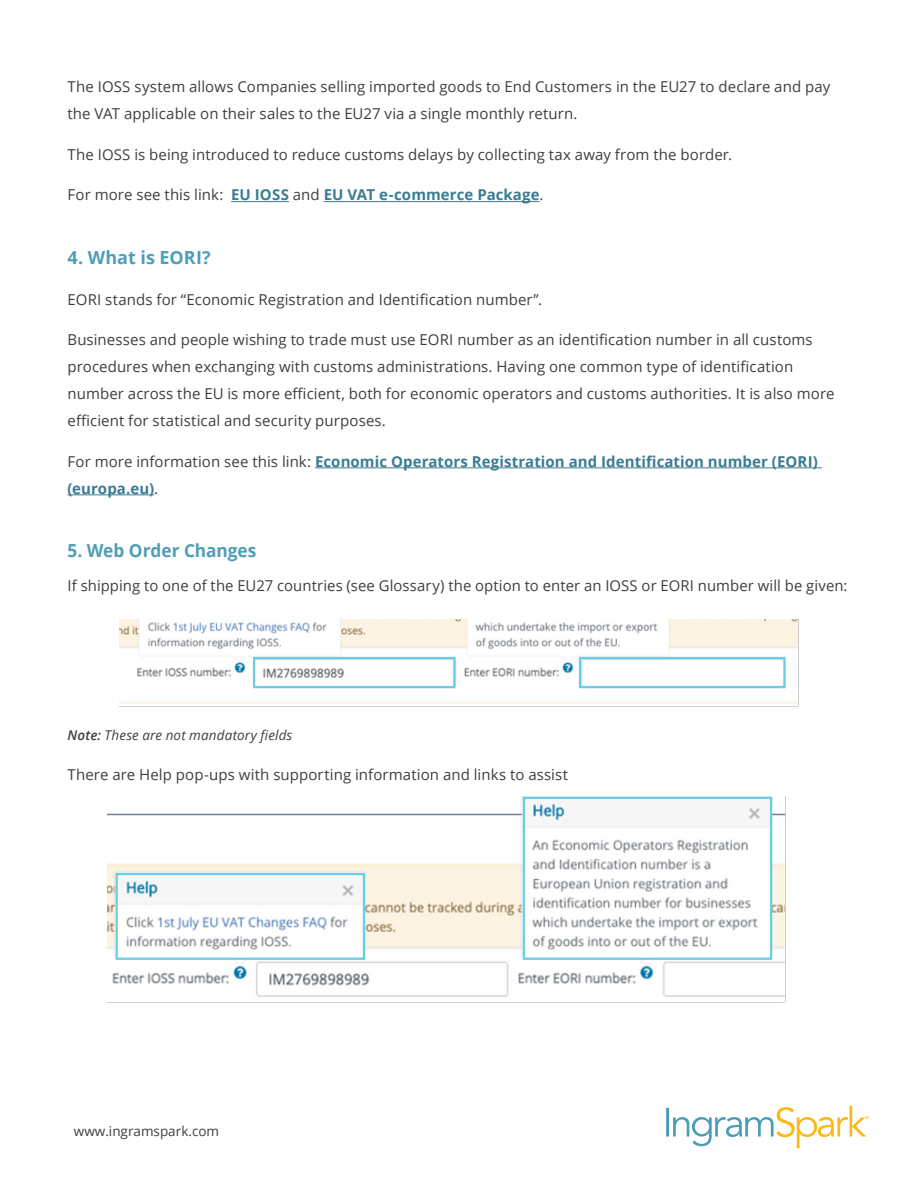
<style>
.page{position:relative;width:918px;height:1188px;background:#fff}
.page>*{position:absolute;margin:0;border:0;box-sizing:border-box;transform-origin:0 0}
.t1{font:700 18px "Open Sans";color:#4e9eb8;scale:.96 1}
.t2{font:700 18px "Open Sans";color:#4e9eb8}
.t3{font:15px/27px "Open Sans";letter-spacing:.005em;color:#3e3e3f}
.t4{font:700 15px/27px "Open Sans";letter-spacing:.005em;color:#3a7c92}
.t5{font:italic 13.5px "Open Sans";letter-spacing:.01em;color:#3e3e3f}
.t6{font:13.5px "Open Sans";color:#3e3e3f}
.s1{font-weight:400;color:#3e3e3f}
.s2{font-weight:600}
</style>
<div class="page">
<svg style="left:666px;top:1106px;width:203px;height:42px"></svg>
<hr style="left:231px;top:201px;width:58px;height:1px;background:#3a7c92">
<hr style="left:324px;top:201px;width:216px;height:1px;background:#3a7c92">
<hr style="left:315px;top:467px;width:507px;height:1px;background:#3a7c92">
<hr style="left:68px;top:494px;width:86px;height:1px;background:#3a7c92">
<img style="left:120px;top:620px;width:678px;height:87px">
<div style="left:253px;top:657px;width:202px;height:31px;border:2px solid #6bcce6"></div>
<div style="left:579px;top:657px;width:207px;height:31px;border:2px solid #6bcce6"></div>
<img style="left:108px;top:797px;width:678px;height:205px">
<div style="left:116px;top:873px;width:249px;height:87px;border:2px solid #6bcce6"></div>
<div style="left:523px;top:797px;width:249px;height:163px;border:2px solid #6bcce6"></div>
<p class="t3" style="left:68px;top:73px;width:764px">The IOSS system allows Companies selling imported goods to End Customers in the EU27 to declare and pay the VAT applicable on their sales to the EU27 via a single monthly return.</p>
<p class="t3" style="left:68px;top:141px;width:666px">The IOSS is being introduced to reduce customs delays by collecting tax away from the border.</p>
<p class="t4" style="left:68px;top:181px;width:478px"><span class="s1">For more see this link:</span> EU IOSS <span class="s1">and</span> EU VAT e-commerce Package<span class="s1">.</span></p>
<h3 class="t2" style="left:68px;top:245px;width:145px">4. What is EORI?</h3>
<p class="t3" style="left:68px;top:285px;width:476px">EORI stands for “Economic Registration and Identification number”.</p>
<p class="t3" style="left:68px;top:326px;width:769px">Businesses and people wishing to trade must use EORI number as an identification number in all customs procedures when exchanging with customs administrations. Having one common type of identification number across the EU is more efficient, both for economic operators and customs authorities. It is also more efficient for statistical and security purposes.</p>
<p class="t4" style="left:68px;top:447px;width:752px"><span class="s1">For more information see this link:</span> Economic Operators Registration and Identification number (EORI) (europa.eu)<span class="s1">.</span></p>
<h3 class="t1" style="left:68px;top:538px;width:198px">5. Web Order Changes</h3>
<p class="t3" style="left:68px;top:572px;width:781px">If shipping to one of the EU27 countries (see Glossary) the option to enter an IOSS or EORI number will be given:</p>
<p class="t5" style="left:68px;top:726px;width:226px"><span class="s2">Note:</span> These are not mandatory fields</p>
<p class="t3" style="left:68px;top:761px;width:502px">There are Help pop-ups with supporting information and links to assist</p>
<p class="t6" style="left:74px;top:1122px;width:147px">www.ingramspark.com</p>
</div>
